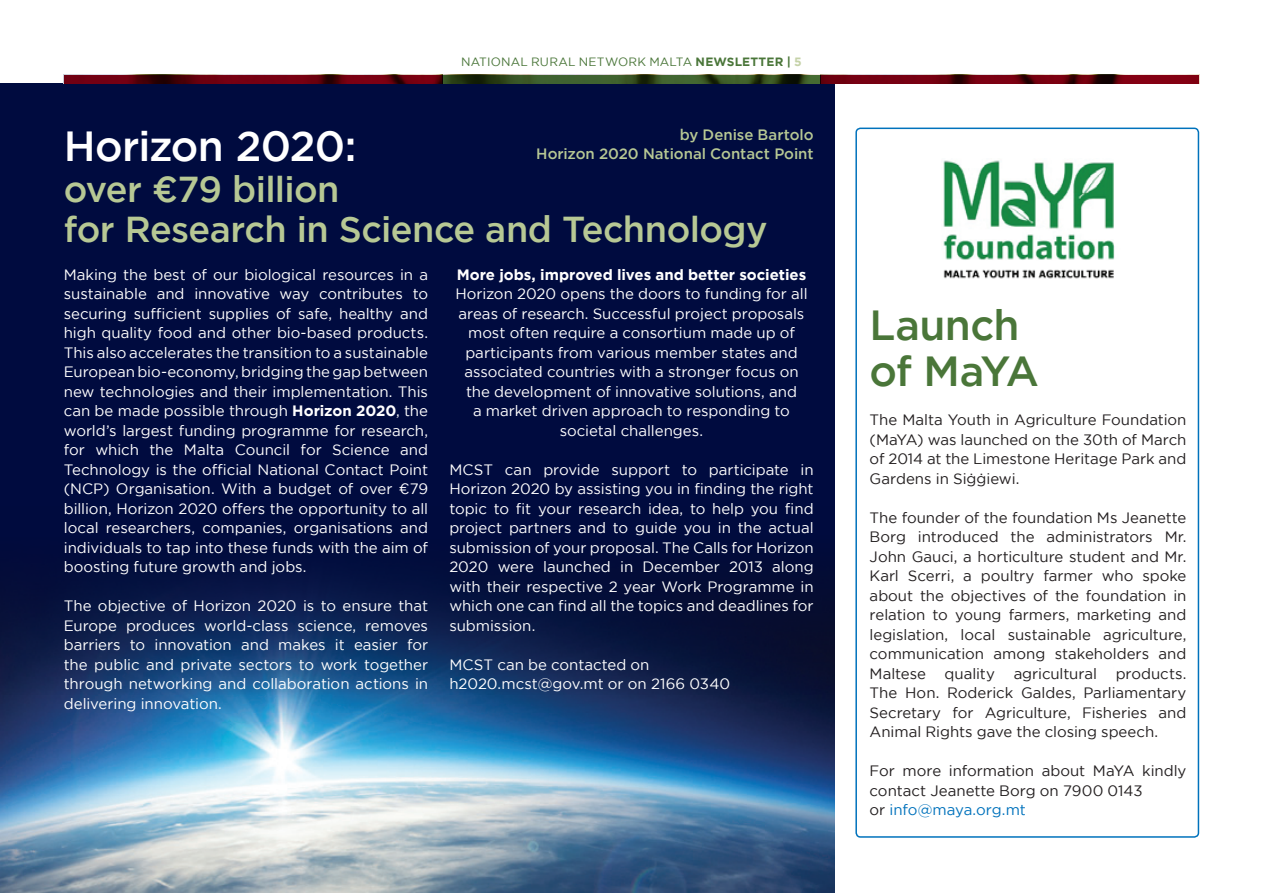
<style>
.page{position:relative;width:1263px;height:893px;background:#fff}
.page>*{position:absolute;margin:0;border:0;box-sizing:border-box;transform-origin:0 0}
.t1{font:500 42px "Gotham";letter-spacing:-.02em;color:#fff}
.t2{font:500 42px/46.5px "Gotham";letter-spacing:-.015em;color:#4a7639}
.t3{font:500 36px/40.5px "Gotham";letter-spacing:-.015em;color:#b7c894}
.t4{font:15px/19.5px "Gotham";color:#fff;text-align:justify}
.t5{font:15px/19.5px "Gotham";letter-spacing:-.005em;color:#231f20;text-align:justify}
.t6{font:500 15px/19.5px "Gotham";letter-spacing:-.005em;color:#b7c894;text-align:right}
.t7{font:700 15px "Gotham";letter-spacing:-.005em;color:#fff}
.t8{font:12px "Gotham";letter-spacing:.015em;color:#4a7639}
.t9{font:700 12px "Gotham";color:#4a7639}
.s1{font-weight:700}
.s2{color:#c5d2a8}
.s3{color:#0072bc}
</style>
<div class="page">
<div style="left:0;top:83px;width:835px;height:810px;background:#000b3f"></div>
<img style="left:0;top:575px;width:835px;height:318px">
<div style="left:855px;top:128px;width:344px;height:710px;border:2px solid #0072bc;border-radius:4px"></div>
<img style="left:943px;top:160px;width:172px;height:119px">
<svg style="left:442px;top:75px;width:379px;height:8px;background:#324d20"></svg>
<svg style="left:821px;top:75px;width:378px;height:8px;background:#6b000e"></svg>
<svg style="left:64px;top:75px;width:378px;height:8px;background:#65000e"></svg>
<p class="t8" style="left:461px;top:54px;width:89px">Nati onal Rura</p>
<p class="t8" style="left:568px;top:54px;width:176px">l Network Malta <span class="s1">NEWSLETTE</span></p>
<p class="t9" style="left:775px;top:54px;width:29px">R | <span class="s2">5</span></p>
<p class="t6" style="left:536px;top:124px;width:279px">by Denise Bartolo<br>Horizon 2020 National Contact Point</p>
<h1 class="t1" style="left:64px;top:119px;width:294px">Horizon 2020:</h1>
<h2 class="t3" style="left:64px;top:168px;width:705px">over €79 billion<br>for Research in Science and Technology</h2>
<p class="t4" style="left:64px;top:264px;width:366px">Making the best of our biological resources in a sustainable and innovative way contributes to securing sufficient supplies of safe, healthy and high quality food and other bio-based products.<br>This also accelerates the transition to a sustainable European bio-economy, bridging the gap between new technologies and their implementation. This can be made possible through <span class="s1">Horizon 2020</span>, the world’s largest funding programme for research, for which the Malta Council for Science and Technology is the official National Contact Point (NCP) Organisation. With a budget of over €79 billion, Horizon 2020 offers the opportunity to all local researchers, companies, organisations and individuals to tap into these funds with the aim of boosting future growth and jobs.</p>
<p class="t4" style="left:64px;top:596px;width:366px">The objective of Horizon 2020 is to ensure that Europe produces world-class science, removes barriers to innovation and makes it easier for the public and private sectors to work together through networking and collaboration actions in delivering innovation.</p>
<p class="t7" style="left:457px;top:265px;width:351px">M ore jobs, improved lives and better societies</p>
<p class="t4" style="left:455px;top:284px;width:354px;text-align:center">Horizon 2020 opens the doors to funding for all areas of research. Successful project proposals most often require a consortium made up of participants from various member states and associated countries with a stronger focus on the development of innovative solutions, and<br>a market driven approach to responding to societal challenges.</p>
<p class="t4" style="left:449px;top:459px;width:366px">MCST can provide support to participate in Horizon 2020 by assisting you in finding the right topic to fit your research idea, to help you find project partners and to guide you in the actual submission of your proposal. The Calls for Horizon 2020 were launched in December 2013 along with their respective 2 year Work Programme in which one can find all the topics and deadlines for submission.</p>
<p class="t4" style="left:449px;top:654px;width:282px">MCST can be contacted on h2020.mcst@gov.mt or on 2166 0340</p>
<h1 class="t2" style="left:870px;top:301px;width:171px">Launch of MaYA</h1>
<p class="t5" style="left:870px;top:410px;width:318px">The Malta Youth in Agriculture Foundation (MaYA) was launched on the 30th of March of 2014 at the Limestone Heritage Park and Gardens in Siġġiewi.</p>
<p class="t5" style="left:870px;top:507px;width:318px">The founder of the foundation Ms Jeanette Borg introduced the administrators Mr.<br>John Gauci, a horticulture student and Mr.<br>Karl Scerri, a poultry farmer who spoke about the objectives of the foundation in relation to young farmers, marketing and legislation, local sustainable agriculture, communication among stakeholders and Maltese quality agricultural products.<br>The Hon. Roderick Galdes, Parliamentary Secretary for Agriculture, Fisheries and Animal Rights gave the closing speech.</p>
<p class="t5" style="left:870px;top:761px;width:318px;text-align:left">For more information about MaYA kindly contact Jeanette Borg on 7900 0143<br>or <span class="s3">info@maya.org.mt</span></p>
</div>
